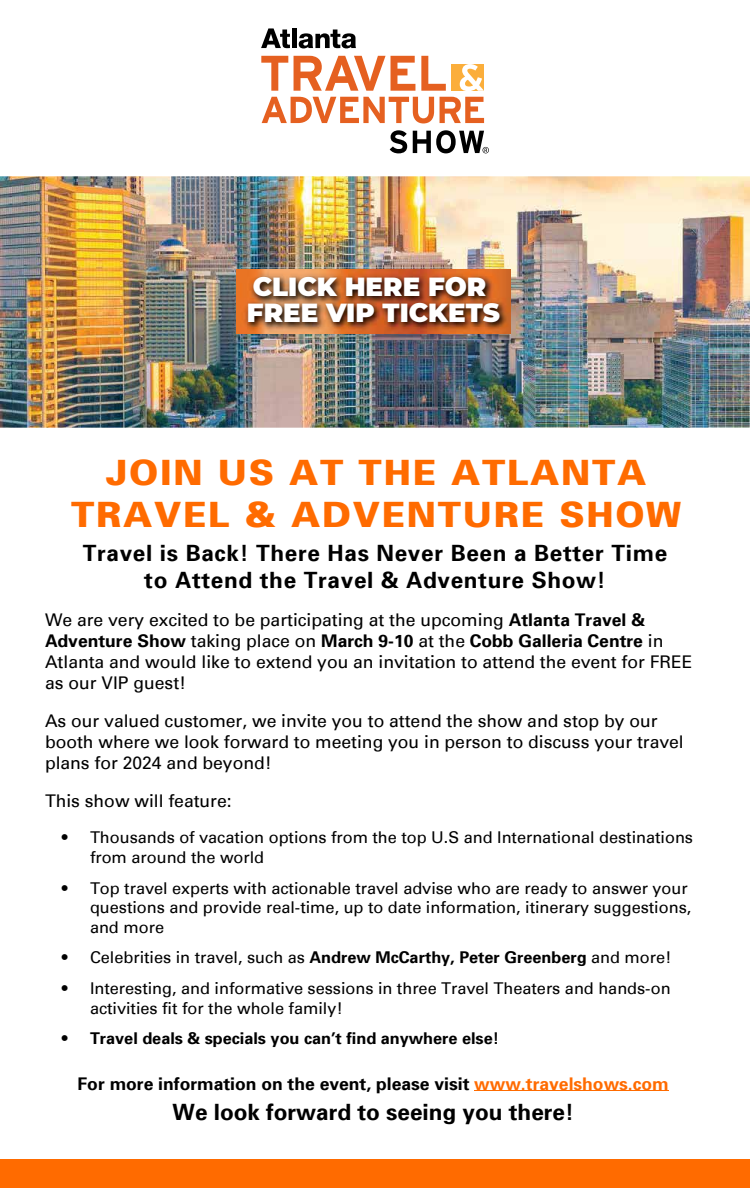
<style>
.page{position:relative;width:750px;height:1188px;background:#fff}
.page>*{position:absolute;margin:0;border:0;box-sizing:border-box;transform-origin:0 0}
.t1{font:900 35px/42px "Univers 75";letter-spacing:.05em;color:#ff6b00;text-align:center}
.t2{font:900 26.12px/26px "Montserrat";color:#fff}
.t3{font:700 22.5px/27px "Univers 65";letter-spacing:.03em;color:#000;text-align:center}
.t4{font:700 22.5px "Univers 65";color:#000}
.t5{font:17.5px/21px "Univers";color:#000}
.t6{font:700 17.5px "Univers 65";color:#000}
.t7{font:16.25px/19.5px "Univers";color:#000}
.t8{font:700 16.25px "Univers 65";color:#000}
.s1{font-family:"Univers 65";font-weight:700}
.s2{font-family:"Univers";font-weight:400}
.s3{color:#ff6b00}
</style>
<div class="page">
<hr style="left:474px;top:1090px;width:195px;height:1px;background:#ff6b00">
<img style="left:0;top:176px;width:750px;height:252px">
<hr style="left:237px;top:269px;width:4px;height:64px;background:#ea7425">
<img style="left:241px;top:267px;width:270px;height:73px">
<img style="left:241px;top:269px;width:269px;height:64px">
<div style="left:0;top:1159px;width:750px;height:29px;background:#ff6b00"></div>
<svg style="left:261px;top:28px;width:29px;height:20px"></svg>
<div style="left:292px;top:28px;width:5px;height:20px;background:#000"></div>
<svg style="left:299px;top:29px;width:57px;height:19px"></svg>
<div style="left:451px;top:65px;width:33px;height:26px;background:#fbae3b"></div>
<svg style="left:460px;top:64px;width:24px;height:27px"></svg>
<svg style="left:261px;top:56px;width:27px;height:35px"></svg>
<svg style="left:294px;top:56px;width:121px;height:35px"></svg>
<svg style="left:421px;top:56px;width:25px;height:35px"></svg>
<svg style="left:262px;top:97px;width:172px;height:26px"></svg>
<svg style="left:440px;top:97px;width:44px;height:26px"></svg>
<svg style="left:390px;top:130px;width:17px;height:23px"></svg>
<svg style="left:413px;top:130px;width:76px;height:23px"></svg>
<h2 class="t2" style="left:247px;top:272px;width:255px">CLICK HERE FOR<br>FREE VIP TICKETS</h2>
<h1 class="t1" style="left:71px;top:450px;width:612px">JOIN US AT THE ATLANTA<br>TRAVEL &amp; ADVENTURE SHOW</h1>
<h3 class="t3" style="left:83px;top:538px;width:586px">Travel is Back! There Has Never Been a Better Time to Attend the Travel &amp; Adventure Show!</h3>
<p class="t5" style="left:45px;top:609px;width:601px">We are very excited to be participating at the upcoming <span class="s1">Atlanta Travel &amp;</span></p>
<p class="t6" style="left:45px;top:629px;width:620px">Adventure Show <span class="s2">taking place on</span> March 9-10 <span class="s2">at the</span> Cobb Galleria Centre <span class="s2">in</span></p>
<p class="t5" style="left:45px;top:651px;width:649px">Atlanta and would like to extend you an invitation to attend the event for FREE as our VIP guest!</p>
<p class="t5" style="left:45px;top:710px;width:640px">As our valued customer, we invite you to attend the show and stop by our booth where we look forward to meeting you in person to discuss your travel plans for 2024 and beyond!</p>
<p class="t5" style="left:45px;top:790px;width:188px">This show will feature:</p>
<p class="t7" style="left:90px;top:828px;width:605px;text-indent:-28px">• Thousands of vacation options from the top U.S and International destinations from around the world</p>
<p class="t7" style="left:90px;top:878px;width:603px;text-indent:-28px">• Top travel experts with actionable travel advise who are ready to answer your questions and provide real-time, up to date information, itinerary suggestions, and more</p>
<p class="t7" style="left:62px;top:948px;width:611px">• Celebrities in travel, such as <span class="s1">Andrew McCarthy, Peter Greenberg</span> and more!</p>
<p class="t7" style="left:90px;top:978px;width:582px;text-indent:-28px">• Interesting, and informative sessions in three Travel Theaters and hands-on activities fit for the whole family!</p>
<p class="t8" style="left:62px;top:1028px;width:439px"><span class="s2">•</span> Travel deals &amp; specials you can’t find anywhere else!</p>
<p class="t6" style="left:78px;top:1072px;width:593px">For more information on the event, please visit <span class="s3">www.travelshows.com</span></p>
<h3 class="t4" style="left:173px;top:1097px;width:403px">We look forward to seeing you there!</h3>
</div>
